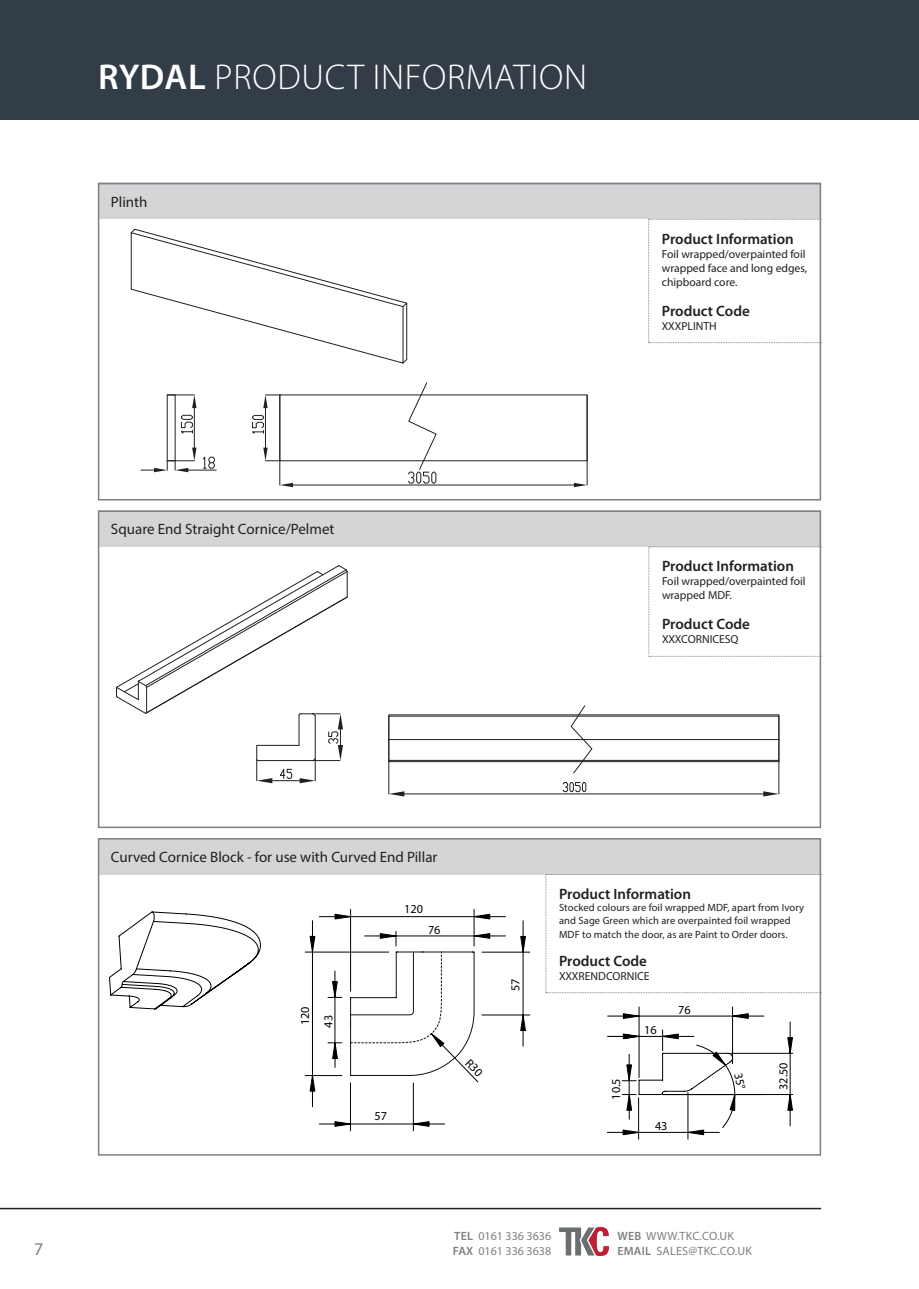
<style>
.page{position:relative;width:919px;height:1289px;background:#fff}
.page>*{position:absolute;margin:0;border:0;box-sizing:border-box;transform-origin:0 0}
.Product_Name{font:300 36px "Myriad Pro";letter-spacing:.02em;color:#fff}
.t1{font:18px "Myriad Pro";color:#7e8083}
.Table_Regular{font:600 15px "Myriad Pro";color:#231f20}
.Sub_Header{font:15px "Myriad Pro";color:#231f20}
.t2{font:12.15px/23.2px "Century Gothic";color:#000}
.t3{font:12px/15px "Myriad Pro";letter-spacing:.02em;color:#7e8083}
.t4{font:12px/15px "Myriad Pro";color:#7e8083}
.Small_text_-_off_baseline{font:11.7px/14px "Myriad Pro";color:#231f20}
.Small_text_-_off_baseline-2{font:10.5px/12.6px "Myriad Pro";letter-spacing:.01em;color:#231f20}
.s1{font-weight:600}
</style>
<div class="page">
<div style="left:0;top:0;width:918px;height:119px;background:#323d47"></div>
<img style="left:559px;top:1227px;width:51px;height:30px">
<hr style="left:0;top:1207px;width:821px;height:2px;background:#231f20">
<div style="left:98px;top:183px;width:722px;height:36px;background:#d4d5d7"></div>
<div style="left:98px;top:183px;width:723px;height:317px;border:2px solid #7e8083"></div>
<svg style="left:130px;top:228px;width:278px;height:136px"></svg>
<svg style="left:648px;top:219px;width:173px;height:124px"></svg>
<svg style="left:140px;top:394px;width:448px;height:94px"></svg>
<hr style="left:167px;top:395px;width:1px;height:66px;background:#231f20">
<hr style="left:175px;top:395px;width:1px;height:66px;background:#231f20">
<hr style="left:194px;top:408px;width:1px;height:39px;background:#231f20">
<svg style="left:141px;top:447px;width:75px;height:25px"></svg>
<svg style="left:167px;top:394px;width:29px;height:14px"></svg>
<svg style="left:181px;top:415px;width:12px;height:18px"></svg>
<hr style="left:279px;top:395px;width:1px;height:90px;background:#231f20">
<hr style="left:587px;top:395px;width:1px;height:90px;background:#231f20">
<hr style="left:293px;top:485px;width:281px;height:1px;background:#231f20">
<svg style="left:280px;top:483px;width:13px;height:4px"></svg>
<svg style="left:574px;top:483px;width:13px;height:4px"></svg>
<svg style="left:408px;top:382px;width:28px;height:101px"></svg>
<hr style="left:265px;top:408px;width:1px;height:39px;background:#231f20">
<svg style="left:263px;top:447px;width:16px;height:14px"></svg>
<svg style="left:263px;top:394px;width:18px;height:14px"></svg>
<svg style="left:252px;top:415px;width:12px;height:18px"></svg>
<div style="left:98px;top:510px;width:722px;height:36px;background:#d4d5d7"></div>
<div style="left:98px;top:510px;width:723px;height:318px;border:2px solid #7e8083"></div>
<svg style="left:648px;top:546px;width:173px;height:111px"></svg>
<svg style="left:388px;top:714px;width:392px;height:83px"></svg>
<hr style="left:388px;top:716px;width:1px;height:78px;background:#231f20">
<hr style="left:778px;top:716px;width:1px;height:78px;background:#231f20">
<hr style="left:404px;top:793px;width:359px;height:1px;background:#231f20">
<svg style="left:389px;top:791px;width:15px;height:5px"></svg>
<svg style="left:763px;top:791px;width:15px;height:5px"></svg>
<svg style="left:562px;top:782px;width:24px;height:10px"></svg>
<svg style="left:388px;top:705px;width:391px;height:68px"></svg>
<svg style="left:116px;top:565px;width:232px;height:219px"></svg>
<div style="left:98px;top:838px;width:722px;height:36px;background:#d4d5d7"></div>
<div style="left:98px;top:838px;width:723px;height:317px;border:2px solid #7e8083"></div>
<svg style="left:109px;top:911px;width:152px;height:99px"></svg>
<hr style="left:474px;top:909px;width:1px;height:37px;background:#000">
<hr style="left:474px;top:935px;width:31px;height:1px;background:#000">
<hr style="left:319px;top:916px;width:32px;height:1px;background:#000">
<svg style="left:334px;top:913px;width:16px;height:6px"></svg>
<hr style="left:474px;top:916px;width:31px;height:1px;background:#000">
<svg style="left:473px;top:913px;width:17px;height:6px"></svg>
<hr style="left:350px;top:916px;width:124px;height:1px;background:#000">
<hr style="left:350px;top:909px;width:1px;height:82px;background:#000">
<hr style="left:305px;top:951px;width:84px;height:1px;background:#000">
<hr style="left:312px;top:1075px;width:1px;height:31px;background:#000">
<svg style="left:309px;top:1076px;width:6px;height:15px"></svg>
<svg style="left:328px;top:1042px;width:14px;height:25px"></svg>
<hr style="left:312px;top:920px;width:1px;height:32px;background:#000">
<svg style="left:309px;top:935px;width:6px;height:17px"></svg>
<svg style="left:328px;top:971px;width:14px;height:27px"></svg>
<hr style="left:312px;top:952px;width:1px;height:123px;background:#000">
<hr style="left:305px;top:1075px;width:37px;height:1px;background:#000">
<hr style="left:334px;top:997px;width:1px;height:45px;background:#000">
<hr style="left:482px;top:951px;width:48px;height:1px;background:#000">
<hr style="left:482px;top:1014px;width:48px;height:1px;background:#000">
<hr style="left:522px;top:952px;width:1px;height:62px;background:#000">
<hr style="left:523px;top:920px;width:1px;height:32px;background:#000">
<svg style="left:520px;top:936px;width:6px;height:16px"></svg>
<hr style="left:523px;top:1014px;width:1px;height:32px;background:#000">
<svg style="left:520px;top:1014px;width:6px;height:17px"></svg>
<hr style="left:413px;top:1082px;width:1px;height:48px;background:#000">
<hr style="left:350px;top:1082px;width:1px;height:48px;background:#000">
<hr style="left:350px;top:1123px;width:63px;height:1px;background:#000">
<hr style="left:413px;top:1123px;width:31px;height:1px;background:#000">
<svg style="left:413px;top:1121px;width:16px;height:5px"></svg>
<hr style="left:319px;top:1123px;width:31px;height:1px;background:#000">
<svg style="left:334px;top:1121px;width:16px;height:5px"></svg>
<hr style="left:687px;top:1092px;width:1px;height:47px;background:#000">
<hr style="left:638px;top:1097px;width:1px;height:42px;background:#000">
<svg style="left:545px;top:874px;width:276px;height:119px"></svg>
<svg style="left:350px;top:931px;width:140px;height:151px"></svg>
<svg style="left:607px;top:1006px;width:186px;height:129px"></svg>
<p class="Product_Name" style="left:98px;top:57px;width:490px"><span class="s1">RYDAL</span> PRODUCT INFORMATION</p>
<p class="Sub_Header" style="left:111px;top:192px;width:38px">Plinth</p>
<p class="Sub_Header" style="left:111px;top:520px;width:225px">Square End Straight Cornice/Pelmet</p>
<p class="Table_Regular" style="left:661px;top:229px;width:133px">Product Information</p>
<p class="Small_text_-_off_baseline" style="left:661px;top:246px;width:147px">Foil wrapped/overpainted foil wrapped face and long edges, chipboard core.</p>
<p class="Table_Regular" style="left:661px;top:301px;width:89px">Product Code</p>
<p class="Small_text_-_off_baseline" style="left:661px;top:318px;width:57px">XXXPLINTH</p>
<p class="Table_Regular" style="left:662px;top:556px;width:133px">Product Information</p>
<p class="Small_text_-_off_baseline" style="left:662px;top:574px;width:145px">Foil wrapped/overpainted foil wrapped MDF.</p>
<p class="Table_Regular" style="left:662px;top:614px;width:89px">Product Code</p>
<p class="Small_text_-_off_baseline" style="left:662px;top:632px;width:78px">XXXCORNICESQ</p>
<p class="Sub_Header" style="left:111px;top:847px;width:328px">Curved Cornice Block - for use with Curved End Pillar</p>
<p class="t2" style="left:404px;top:897px;width:20px">120</p>
<p class="t2" style="left:293px;top:1027px;width:23px;rotate:-90deg">120<br>43</p>
<p class="t2" style="left:428px;top:917px;width:14px">76</p>
<p class="t2" style="left:374px;top:1104px;width:14px">57</p>
<p class="t2" style="left:503px;top:990px;width:14px;rotate:-90deg">57</p>
<p class="Table_Regular" style="left:559px;top:884px;width:133px">Product Information</p>
<p class="Small_text_-_off_baseline-2" style="left:559px;top:901px;width:246px">Stocked colours are foil wrapped MDF, apart from Ivory and Sage Green which are overpainted foil wrapped</p>
<p class="Small_text_-_off_baseline-2" style="left:559px;top:928px;width:230px">MDF to match the door, as are Paint to Order doors.</p>
<p class="Table_Regular" style="left:559px;top:951px;width:89px">Product Code</p>
<p class="Small_text_-_off_baseline" style="left:559px;top:968px;width:92px">XXXRENDCORNICE</p>
<p class="t2" style="left:604px;top:1099px;width:23px;rotate:-90deg">10.5</p>
<p class="t2" style="left:644px;top:1017px;width:14px">16</p>
<p class="t2" style="left:678px;top:997px;width:14px">76</p>
<p class="t2" style="left:655px;top:1114px;width:14px">43</p>
<p class="t2" style="left:771px;top:1089px;width:29px;rotate:-90deg">32.50</p>
<h2 class="t1" style="left:34px;top:1237px;width:11px">7</h2>
<p class="t4" style="left:453px;top:1228px;width:100px"><span class="s1">TEL</span> 0161 336 3636<br><span class="s1">FAX</span> 0161 336 3638</p>
<p class="t3" style="left:617px;top:1228px;width:136px"><span class="s1">WEB</span> WWW.TKC.CO.UK<br><span class="s1">EMAIL</span> SALES@TKC.CO.UK</p>
</div>
